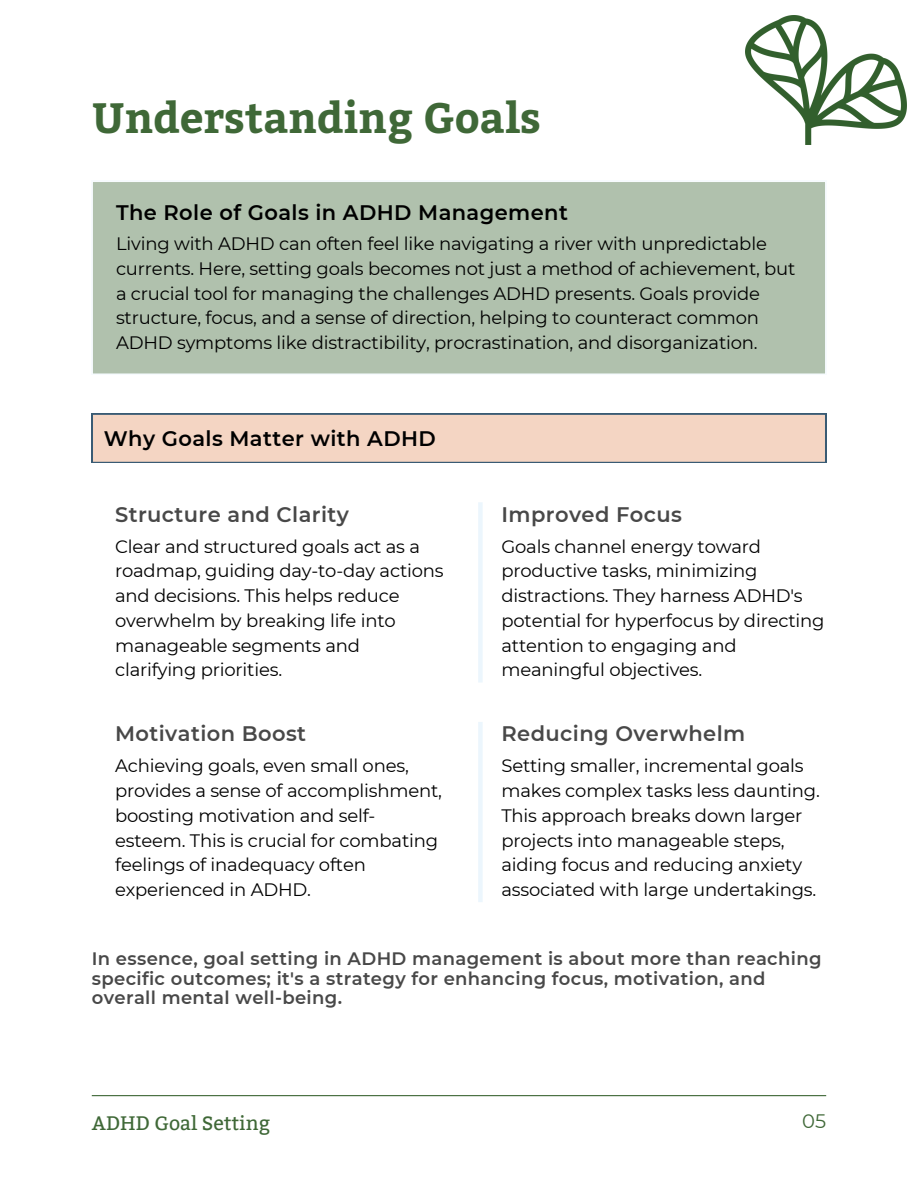
<style>
.page{position:relative;width:918px;height:1188px;background:#fff}
.page>*{position:absolute;margin:0;border:0;box-sizing:border-box;transform-origin:0 0}
.t1{font:700 42.3px "Bitter";color:#3f6837}
.t2{font:600 21px "Montserrat";letter-spacing:.02em;color:#484848}
.t3{font:600 21px "Montserrat";letter-spacing:.02em;color:#000}
.t4{font:19.5px "Bitter";color:#3f6837}
.t5{font:19.5px "Montserrat";color:#3f6837}
.t6{font:18px/24.8px "Montserrat";letter-spacing:-.01em;color:#000}
.t7{font:600 18px/19.2px "Montserrat";letter-spacing:.02em;color:#484848}
</style>
<div class="page">
<div style="left:92px;top:182px;width:734px;height:192px;background:#b0c1ad"></div>
<div style="left:92px;top:414px;width:734px;height:49px;background:#f4d5c3"></div>
<div style="left:478px;top:502px;width:5px;height:181px;background:#ecf6fd"></div>
<div style="left:478px;top:722px;width:5px;height:180px;background:#ecf6fd"></div>
<hr style="left:92px;top:1095px;width:734px;height:1px;background:#3f6837">
<img style="left:746px;top:15px;width:160px;height:130px">
<p class="t1" style="left:92px;top:87px;width:451px">Understanding Goals</p>
<h1 class="t3" style="left:116px;top:199px;width:453px">The Role of Goals in ADHD Management</h1>
<h2 class="t6" style="left:116px;top:231px;width:681px">Living with ADHD can often feel like navigating a river with unpredictable currents. Here, setting goals becomes not just a method of achievement, but a crucial tool for managing the challenges ADHD presents. Goals provide structure, focus, and a sense of direction, helping to counteract common ADHD symptoms like distractibility, procrastination, and disorganization.</h2>
<h2 class="t3" style="left:104px;top:425px;width:334px">Why Goals Matter with ADHD</h2>
<h2 class="t2" style="left:115px;top:501px;width:235px">Structure and Clarity</h2>
<h2 class="t2" style="left:501px;top:501px;width:182px">Improved Focus</h2>
<h2 class="t6" style="left:115px;top:534px;width:330px">Clear and structured goals act as a roadmap, guiding day-to-day actions and decisions. This helps reduce overwhelm by breaking life into manageable segments and clarifying priorities.</h2>
<h2 class="t6" style="left:501px;top:534px;width:325px">Goals channel energy toward productive tasks, minimizing distractions. They harness ADHD's potential for hyperfocus by directing attention to engaging and meaningful objectives.</h2>
<p class="t2" style="left:115px;top:721px;width:193px">Motivation Boost</p>
<p class="t2" style="left:501px;top:721px;width:245px">Reducing Overwhelm</p>
<p class="t6" style="left:115px;top:754px;width:328px">Achieving goals, even small ones, provides a sense of accomplishment, boosting motivation and self&shy;esteem. This is crucial for combating feelings of inadequacy often experienced in ADHD.</p>
<p class="t6" style="left:501px;top:754px;width:320px">Setting smaller, incremental goals makes complex tasks less daunting.<br>This approach breaks down larger projects into manageable steps, aiding focus and reducing anxiety associated with large undertakings.</p>
<h4 class="t7" style="left:92px;top:949px;width:731px">In essence, goal setting in ADHD management is about more than reaching specific outcomes; it's a strategy for enhancing focus, motivation, and overall mental well-being.</h4>
<h3 class="t4" style="left:92px;top:1111px;width:180px">ADHD Goal Setting</h3>
<p class="t5" style="left:802px;top:1110px;width:25px">05</p>
</div>
